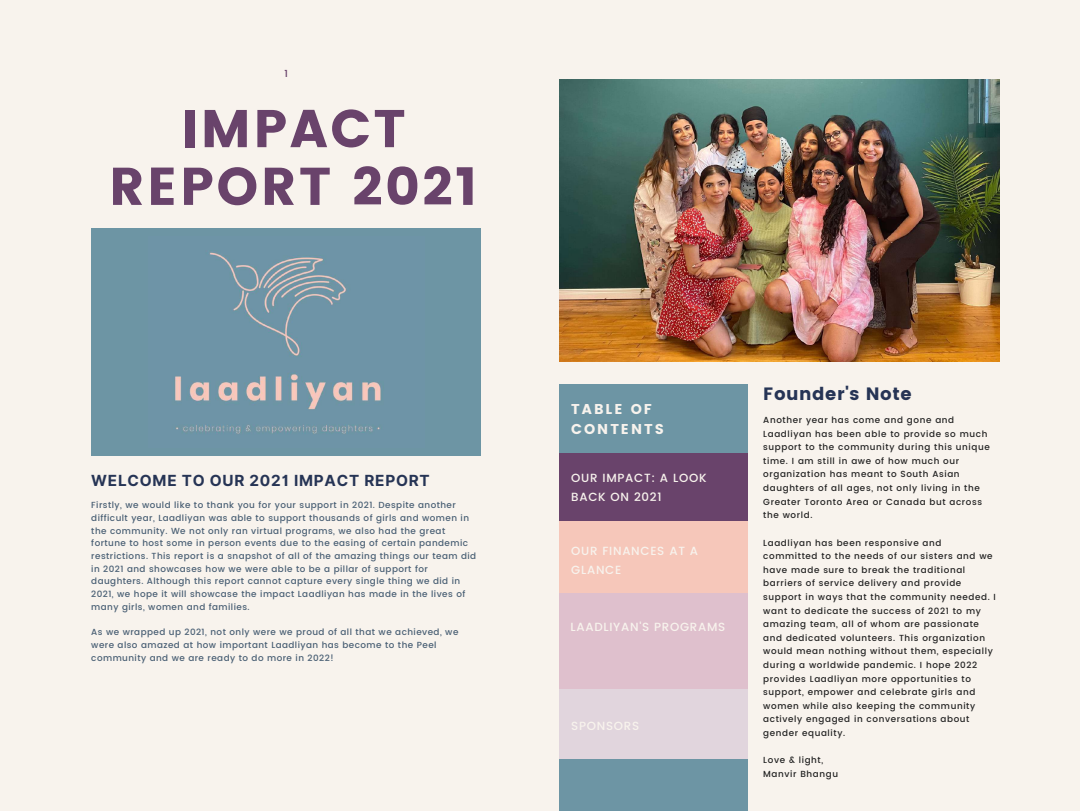
<style>
.page{position:relative;width:1080px;height:811px;background:#fff}
.page>*{position:absolute;margin:0;border:0;box-sizing:border-box;transform-origin:0 0}
.t1{font:53px/57.6px "Poppins";letter-spacing:.05em;color:#69436b;text-align:center}
.t2{font:17.81px "Poppins";letter-spacing:.03em;color:#263455}
.t3{font:700 15.31px "Inter";letter-spacing:.05em;color:#263455}
.t4{font:14.19px/19.7px "Poppins";letter-spacing:.14em;color:#f8f3ed}
.t5{font:500 11.81px/18.8px "Poppins";letter-spacing:.06em;color:#f8f3ed}
.t6{font:500 10px "Poppins";color:#69436b}
.t7{font:500 8.81px/13.6px "Poppins";letter-spacing:.07em;color:#222}
.t8{font:500 8.81px/12.6px "Poppins";letter-spacing:.05em;color:#495f74}
</style>
<div class="page">
<div style="left:0;top:0;width:1080px;height:810px;background:#f8f3ed"></div>
<div style="left:560px;top:383px;width:188px;height:427px;background:#6d95a4"></div>
<div style="left:560px;top:453px;width:188px;height:357px;background:#69436b"></div>
<div style="left:560px;top:521px;width:188px;height:289px;background:#f6c7ba"></div>
<div style="left:560px;top:592px;width:188px;height:218px;background:#dfc0cd"></div>
<div style="left:560px;top:688px;width:188px;height:122px;background:#e1d5dd"></div>
<img style="left:560px;top:80px;width:439px;height:282px">
<div style="left:560px;top:758px;width:188px;height:52px;background:#6d95a4"></div>
<div style="left:91px;top:228px;width:390px;height:227px;background:#6d95a4"></div>
<img style="left:174px;top:252px;width:207px;height:182px">
<p class="t6" style="left:285px;top:68px;width:5px">1</p>
<h1 class="t1" style="left:109px;top:100px;width:370px">IMPACT<br>REPORT 2021</h1>
<h3 class="t3" style="left:91px;top:471px;width:340px">WELCOME TO OUR 2021 IMPACT REPORT</h3>
<p class="t8" style="left:91px;top:498px;width:386px">Firstly, we would like to thank you for your support in 2021. Despite another difficult year, Laadliyan was able to support thousands of girls and women in the community. We not only ran virtual programs, we also had the great fortune to host some in person events due to the easing of certain pandemic restrictions. This report is a snapshot of all of the amazing things our team did in 2021 and showcases how we were able to be a pillar of support for daughters. Although this report cannot capture every single thing we did in 2021, we hope it will showcase the impact Laadliyan has made in the lives of many girls, women and families.</p>
<p class="t8" style="left:91px;top:625px;width:369px">As we wrapped up 2021, not only were we proud of all that we achieved, we were also amazed at how important Laadliyan has become to the Peel community and we are ready to do more in 2022!</p>
<h3 class="t4" style="left:571px;top:399px;width:94px">TABLE OF<br>CONTENTS</h3>
<h3 class="t5" style="left:571px;top:468px;width:137px">OUR IMPACT: A LOOK<br>BACK ON 2021</h3>
<h3 class="t5" style="left:571px;top:541px;width:128px">OUR FINANCES AT A<br>GLANCE</h3>
<h3 class="t5" style="left:571px;top:617px;width:156px">LAADLIYAN'S PROGRAMS</h3>
<h3 class="t5" style="left:571px;top:715px;width:69px">SPONSORS</h3>
<h2 class="t2" style="left:763px;top:383px;width:150px">Founder's Note</h2>
<p class="t7" style="left:763px;top:413px;width:228px">Another year has come and gone and Laadliyan has been able to provide so much support to the community during this unique time. I am still in awe of how much our organization has meant to South Asian daughters of all ages, not only living in the Greater Toronto Area or Canada but across the world.</p>
<p class="t7" style="left:763px;top:535px;width:234px">Laadliyan has been responsive and committed to the needs of our sisters and we have made sure to break the traditional barriers of service delivery and provide support in ways that the community needed. I want to dedicate the success of 2021 to my amazing team, all of whom are passionate and dedicated volunteers. This organization would mean nothing without them, especially during a worldwide pandemic. I hope 2022 provides Laadliyan more opportunities to support, empower and celebrate girls and women while also keeping the community actively engaged in conversations about gender equality.</p>
<p class="t7" style="left:763px;top:752px;width:76px">Love &amp; light,<br>Manvir Bhangu</p>
</div>
